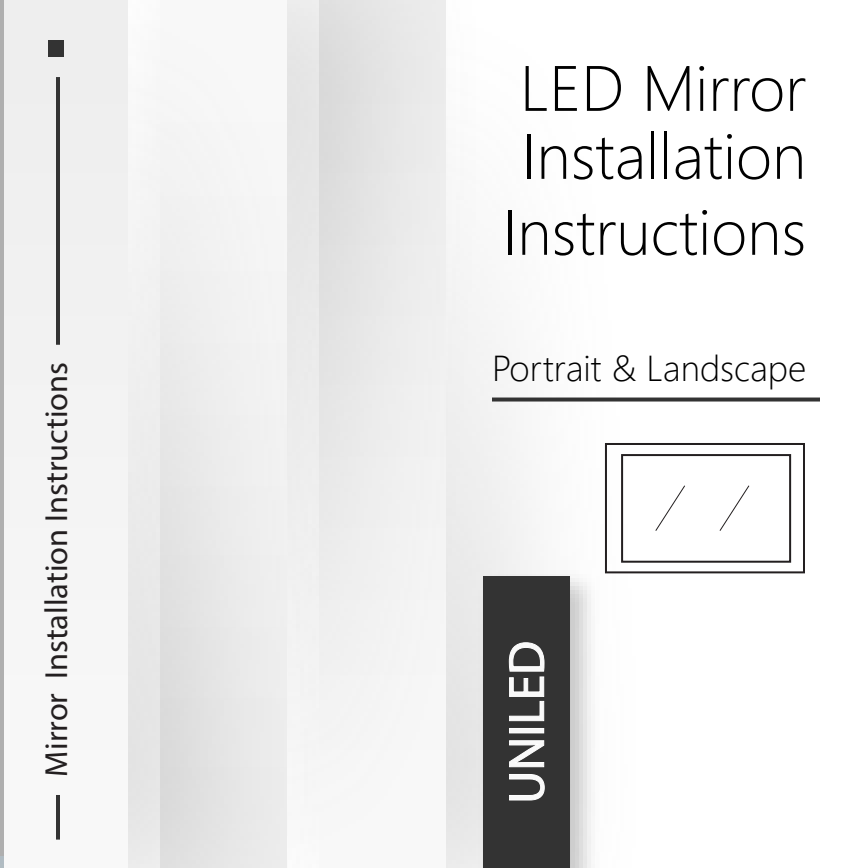
<style>
.page{position:relative;width:860px;height:868px;background:#fff}
.page>*{position:absolute;margin:0;border:0;box-sizing:border-box;transform-origin:0 0}
.t1{font:300 64px/68px "Segoe UI";color:#000}
.t2{font:50.8px "Myriad Pro";color:#f9f9f9}
.t3{font:300 36px "Segoe UI";color:#000}
.t4{font:32px "Myriad Pro";color:#231f20}
</style>
<div class="page">
<div style="left:4px;top:0;width:124px;height:868px;background:#f3f3f3"></div>
<img style="left:466px;top:562px;width:133px;height:306px">
<div style="left:484px;top:577px;width:86px;height:291px;background:#333"></div>
<hr style="left:56px;top:77px;width:4px;height:268px;background:#333">
<hr style="left:56px;top:795px;width:4px;height:45px;background:#333">
<div style="left:48px;top:41px;width:16px;height:16px;background:#333"></div>
<svg style="left:492px;top:398px;width:328px;height:4px"></svg>
<svg style="left:509px;top:740px;width:36px;height:61px"></svg>
<div style="left:509px;top:728px;width:35px;height:5px;border:1px solid #fff"></div>
<svg style="left:508px;top:642px;width:37px;height:80px"></svg>
<svg style="left:604px;top:442px;width:201px;height:132px"></svg>
<p class="t4" style="left:37px;top:777px;width:416px;rotate:-90deg">Mirror Installation Instructions</p>
<p class="t1" style="left:520px;top:48px;width:288px">LED Mirror<br>Installation</p>
<p class="t1" style="left:503px;top:192px;width:305px">Instructions</p>
<p class="t3" style="left:492px;top:334px;width:316px">Portrait &amp; Landscape</p>
<p class="t2" style="left:495px;top:804px;width:165px;rotate:-90deg">UNILED</p>
</div>
